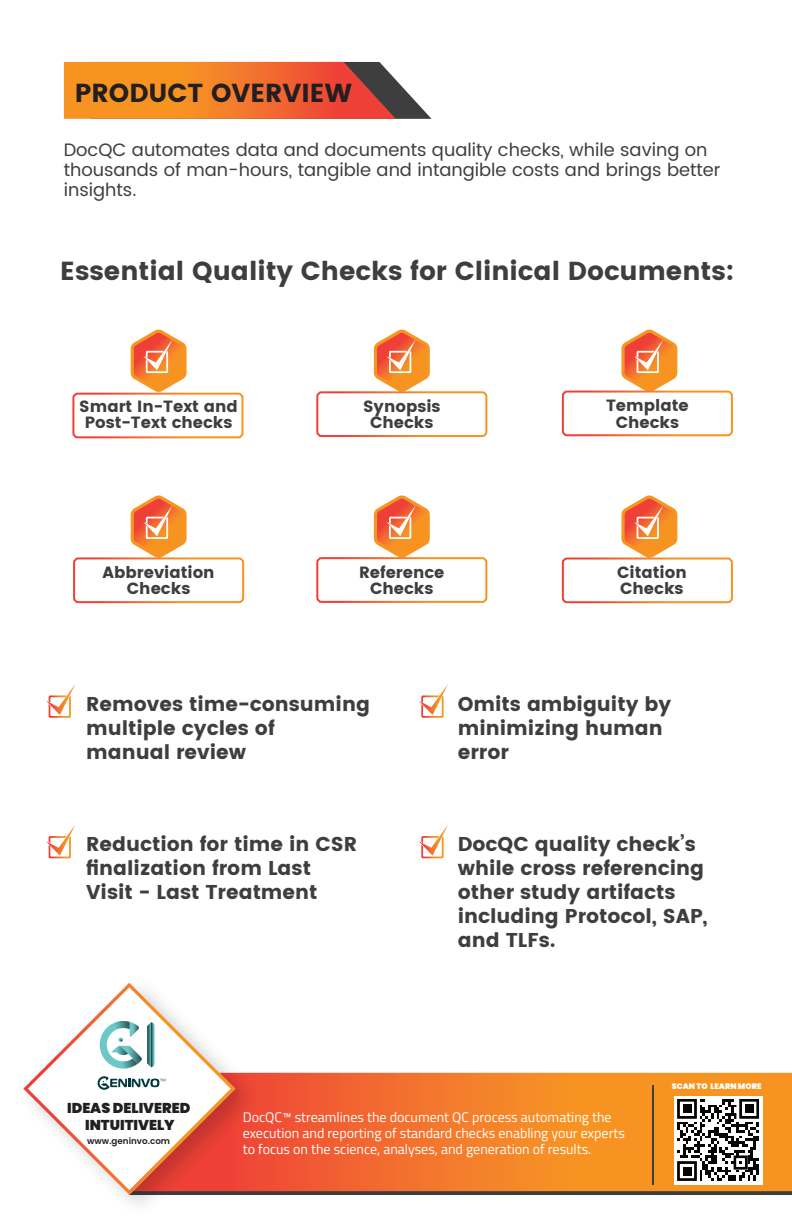
<style>
.page{position:relative;width:792px;height:1224px;background:#fff}
.page>*{position:absolute;margin:0;border:0;box-sizing:border-box;transform-origin:0 0}
.t1{font:700 26px "Poppins";color:#3e3e3f}
.t2{font:700 26px "Poppins";color:#231f20}
.t3{font:700 20px/24px "Poppins";color:#3e3e3f}
.t4{font:18px/20px "Poppins";color:#3e3e3f}
.t5{font:700 16.2px/16.2px "Poppins";color:#3e3e3f;text-align:center}
.t6{font:900 14.2px/17.2px "Poppins";color:#231f20;text-align:center}
.t7{font:14px/16px "Titillium Web";color:#fff}
.t8{font:600 8.8px "Poppins";color:#231f20}
.t9{font:900 8px "Poppins";color:#fff}
</style>
<div class="page">
<svg style="left:130px;top:329px;width:58px;height:64px"></svg>
<svg style="left:373px;top:329px;width:57px;height:62px"></svg>
<svg style="left:620px;top:329px;width:58px;height:62px"></svg>
<svg style="left:64px;top:62px;width:368px;height:57px;background:#e27b3b"></svg>
<svg style="left:270px;top:1191px;width:522px;height:4px;background:#46413d"></svg>
<svg style="left:270px;top:1073px;width:522px;height:118px;background:#f47e29"></svg>
<img style="left:123px;top:982px;width:147px;height:222px">
<svg style="left:23px;top:983px;width:212px;height:212px"></svg>
<svg style="left:99px;top:1021px;width:56px;height:48px"></svg>
<svg style="left:97px;top:1076px;width:69px;height:14px"></svg>
<hr style="left:652px;top:1086px;width:2px;height:99px;background:#3e3e3f">
<div style="left:72px;top:393px;width:171px;height:45px;border:2px solid #fff;border-radius:4px"></div>
<div style="left:316px;top:391px;width:171px;height:46px;border:2px solid #fff;border-radius:4px"></div>
<div style="left:562px;top:391px;width:171px;height:45px;border:2px solid #fff;border-radius:4px"></div>
<svg style="left:130px;top:495px;width:57px;height:62px"></svg>
<div style="left:73px;top:557px;width:171px;height:46px;border:2px solid #fff;border-radius:4px"></div>
<svg style="left:373px;top:495px;width:57px;height:62px"></svg>
<svg style="left:46px;top:684px;width:29px;height:34px"></svg>
<svg style="left:46px;top:825px;width:29px;height:33px"></svg>
<svg style="left:419px;top:684px;width:29px;height:34px"></svg>
<svg style="left:419px;top:825px;width:29px;height:33px"></svg>
<div style="left:316px;top:557px;width:171px;height:46px;border:2px solid #fff;border-radius:4px"></div>
<svg style="left:620px;top:495px;width:58px;height:63px"></svg>
<div style="left:562px;top:558px;width:171px;height:45px;border:2px solid #fff;border-radius:4px"></div>
<svg style="left:674px;top:1096px;width:88px;height:88px"></svg>
<h1 class="t2" style="left:75px;top:77px;width:279px">PRODUCT OVERVIEW</h1>
<p class="t4" style="left:64px;top:141px;width:658px">DocQC automates data and documents quality checks, while saving on thousands of man-hours, tangible and intangible costs and brings better insights.</p>
<h1 class="t1" style="left:60px;top:256px;width:675px">Essential Quality Checks for Clinical Documents:</h1>
<p class="t5" style="left:79px;top:399px;width:160px">Smart In-Text and<br>Post-Text checks</p>
<p class="t5" style="left:363px;top:398px;width:79px">Synopsis<br>Checks</p>
<p class="t5" style="left:606px;top:398px;width:84px">Template<br>Checks</p>
<p class="t5" style="left:103px;top:564px;width:114px">Abbreviation<br>Checks</p>
<p class="t5" style="left:359px;top:564px;width:87px">Reference<br>Checks</p>
<p class="t5" style="left:617px;top:564px;width:71px;text-align:left">Citation<br>Checks</p>
<p class="t3" style="left:86px;top:692px;width:285px">Removes time-consuming multiple cycles of<br>manual review</p>
<p class="t3" style="left:458px;top:692px;width:215px">Omits ambiguity by minimizing human error</p>
<p class="t3" style="left:86px;top:832px;width:273px">Reduction for time in CSR finalization from Last<br>Visit - Last Treatment</p>
<p class="t3" style="left:458px;top:832px;width:251px">DocQC quality check’s while cross referencing other study artifacts including Protocol, SAP, and TLFs.</p>
<p class="t6" style="left:67px;top:1099px;width:125px">IDEAS DELIVERED<br>INTUITIVELY</p>
<p class="t8" style="left:87px;top:1135px;width:85px">www.geninvo.com</p>
<p class="t7" style="left:243px;top:1108px;width:384px">DocQC™ streamlines the document QC process automating the execution and reporting of standard checks enabling your experts to focus on the science, analyses, and generation of results.</p>
<p class="t9" style="left:672px;top:1082px;width:91px">SCAN TO LEARN MORE</p>
</div>
